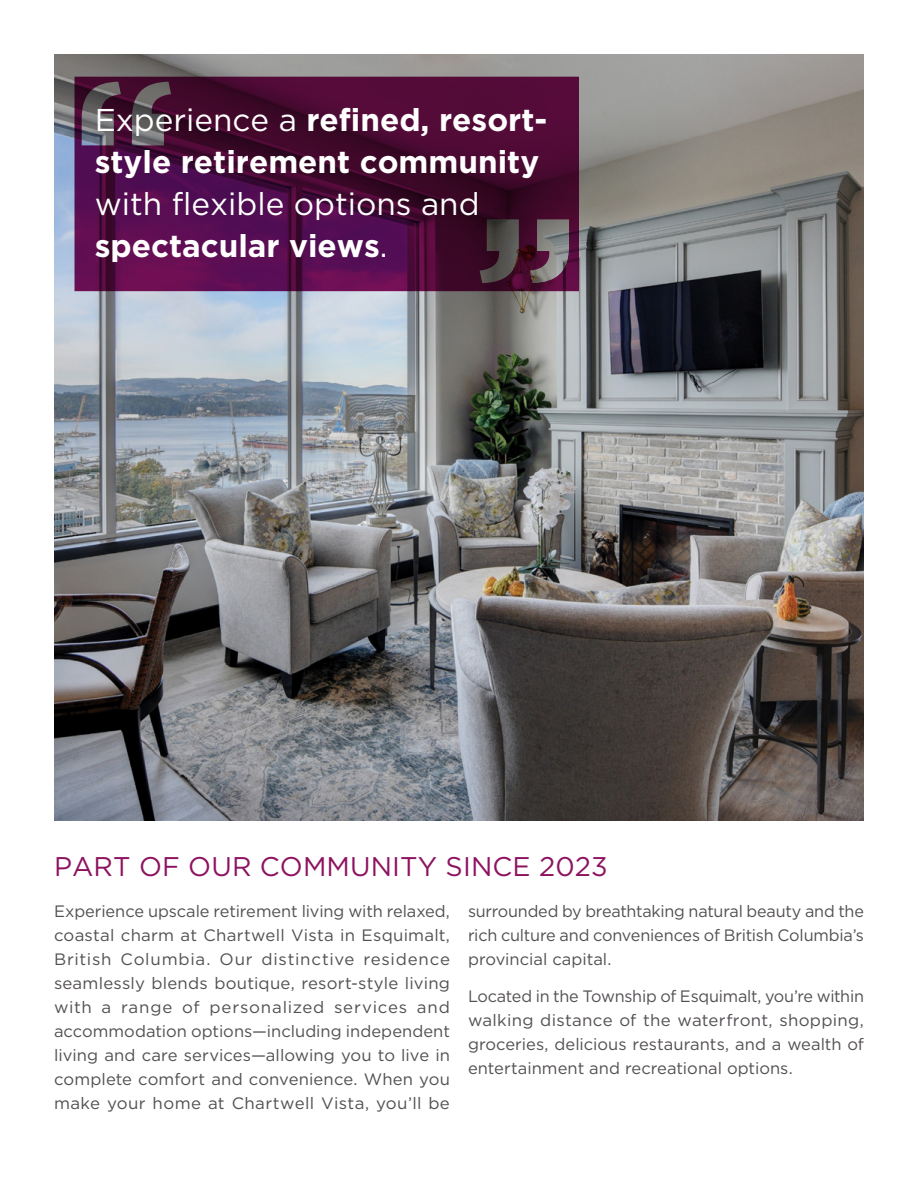
<style>
.page{position:relative;width:918px;height:1188px;background:#fff}
.page>*{position:absolute;margin:0;border:0;box-sizing:border-box;transform-origin:0 0}
.t1{font:700 31.5px/42px "Gotham HTF";color:#fff}
.t2{font:27px "Gotham HTF";letter-spacing:.005em;color:#8d1360}
.t3{font:16.5px/24px "Gotham HTF";color:#534f53;text-align:justify}
.s1{font-weight:400}
</style>
<div class="page">
<img style="left:54px;top:54px;width:810px;height:767px">
<svg style="left:75px;top:77px;width:504px;height:214px"></svg>
<p class="t1" style="left:95px;top:98px;width:454px"><span class="s1">Experience a</span> refined, resort&shy;style retirement community <span class="s1">with flexible options and </span>spectacular views<span class="s1">.</span></p>
<h1 class="t2" style="left:54px;top:851px;width:555px">PART OF OUR COMMUNITY SINCE 2023</h1>
<p class="t3" style="left:54px;top:899px;width:398px">Experience upscale retirement living with relaxed, coastal charm at Chartwell Vista in Esquimalt, British Columbia. Our distinctive residence seamlessly blends boutique, resort-style living with a range of personalized services and accommodation options—including independent living and care services—allowing you to live in complete comfort and convenience. When you make your home at Chartwell Vista, you’ll be</p>
<p class="t3" style="left:468px;top:899px;width:398px">surrounded by breathtaking natural beauty and the rich culture and conveniences of British Columbia’s provincial capital.</p>
<p class="t3" style="left:468px;top:984px;width:398px">Located in the Township of Esquimalt, you’re within walking distance of the waterfront, shopping, groceries, delicious restaurants, and a wealth of entertainment and recreational options.</p>
</div>
